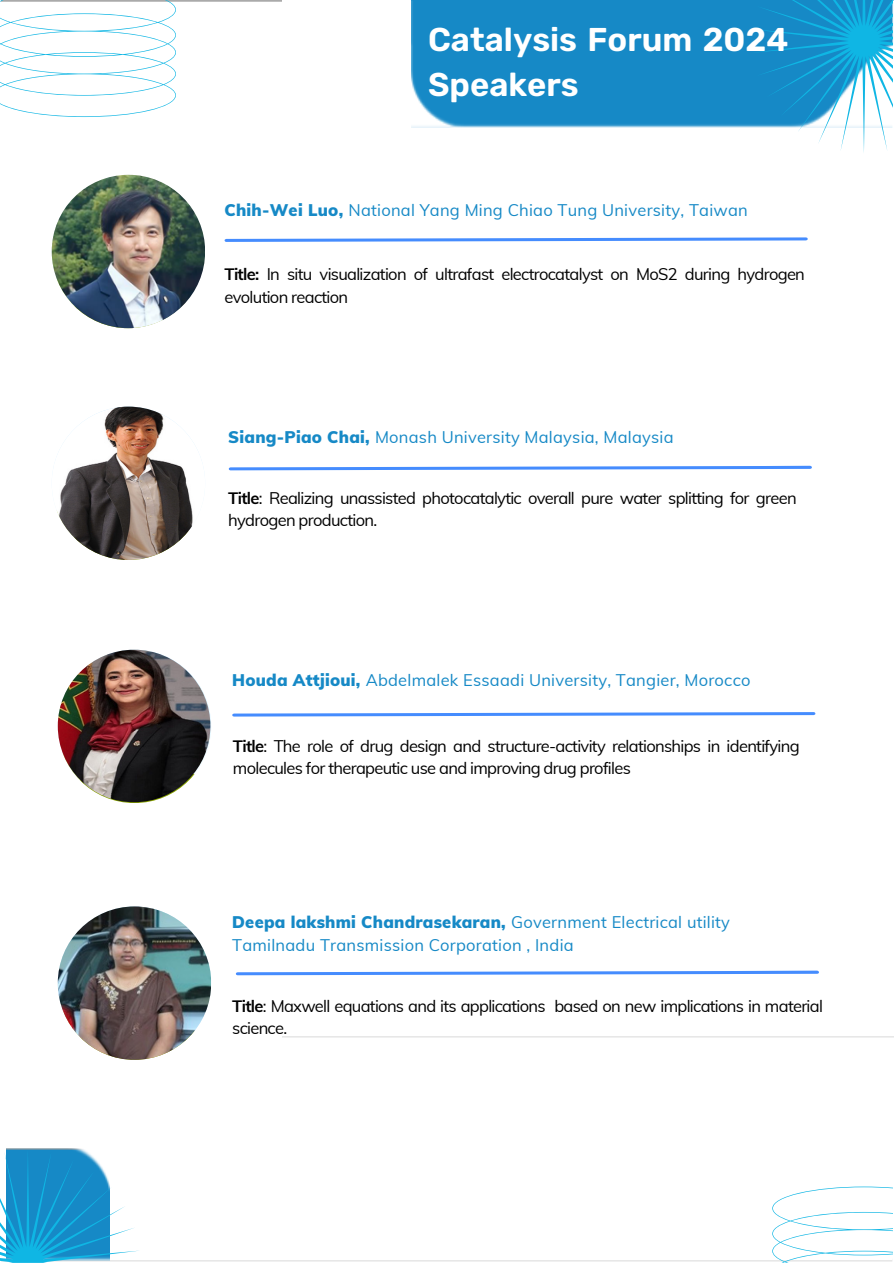
<style>
.page{position:relative;width:894px;height:1264px;background:#fff}
.page>*{position:absolute;margin:0;border:0;box-sizing:border-box;transform-origin:0 0}
.t1{font:600 33px/45px "Rubik";color:#fff}
.t2{font:16.5px/22.5px "Muli";letter-spacing:-.04em;color:#000}
.t3{font:16.5px/22.5px "Muli";letter-spacing:.015em;color:#1689c6}
.s1{font-weight:900}
.s2{font-weight:700}
</style>
<div class="page">
<div style="left:411px;top:0;width:340px;height:127px;background:#1689c6"></div>
<svg style="left:0;top:0;width:176px;height:117px"></svg>
<svg style="left:0;top:1149px;width:140px;height:113px"></svg>
<svg style="left:224px;top:237px;width:583px;height:5px"></svg>
<svg style="left:772px;top:1186px;width:120px;height:76px"></svg>
<svg style="left:229px;top:466px;width:582px;height:4px;background:#75a9fe"></svg>
<svg style="left:232px;top:712px;width:583px;height:4px;background:#78abfe"></svg>
<svg style="left:236px;top:970px;width:582px;height:5px"></svg>
<svg style="left:751px;top:0;width:141px;height:152px"></svg>
<img style="left:52px;top:175px;width:153px;height:153px;border-radius:50%">
<img style="left:58px;top:649px;width:152px;height:153px;border-radius:50%">
<img style="left:58px;top:906px;width:153px;height:153px;border-radius:50%">
<img style="left:52px;top:406px;width:153px;height:154px;border-radius:50%">
<p class="t1" style="left:428px;top:17px;width:362px">Catalysis Forum 2024<br>Speakers</p>
<p class="t3" style="left:224px;top:198px;width:524px"><span class="s1">Chih-Wei Luo,</span> National Yang Ming Chiao Tung University, Taiwan</p>
<p class="t2" style="left:224px;top:263px;width:581px"><span class="s2">Title:</span> In situ visualization of ultrafast electrocatalyst on MoS2 during hydrogen evolution reaction</p>
<p class="t3" style="left:228px;top:425px;width:447px"><span class="s1">Siang-Piao Chai,</span> Monash University Malaysia, Malaysia</p>
<p class="t2" style="left:228px;top:486px;width:569px"><span class="s2">Title</span>: Realizing unassisted photocatalytic overall pure water splitting for green hydrogen production.</p>
<p class="t3" style="left:232px;top:668px;width:519px"><span class="s1">Houda Attjioui,</span> Abdelmalek Essaadi University, Tangier, Morocco</p>
<p class="t2" style="left:233px;top:734px;width:568px"><span class="s2">Title</span>: The role of drug design and structure-activity relationships in identifying molecules for therapeutic use and improving drug profiles</p>
<p class="t3" style="left:232px;top:910px;width:499px"><span class="s1">Deepa lakshmi Chandrasekaran,</span> Government Electrical utility<br>Tamilnadu Transmission Corporation , India</p>
<p class="t2" style="left:232px;top:994px;width:592px"><span class="s2">Title</span>: Maxwell equations and its applications based on new implications in material science.</p>
</div>
